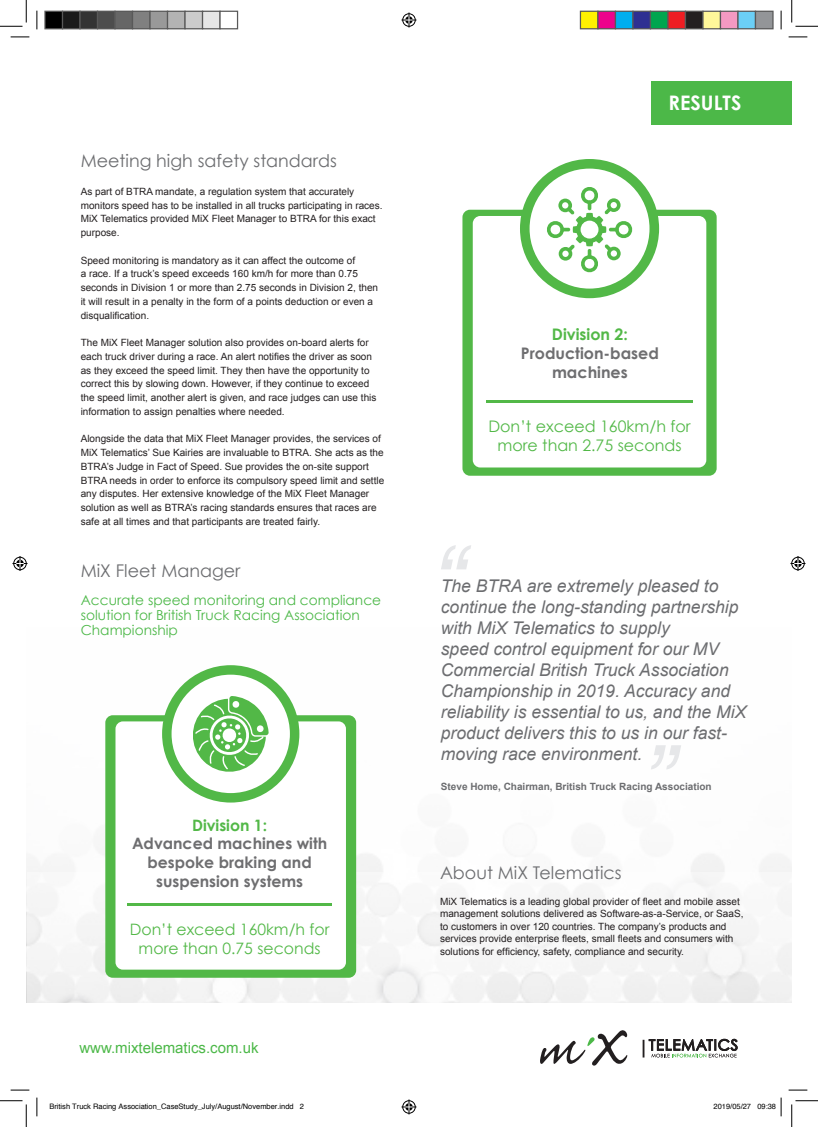
<style>
.page{position:relative;width:818px;height:1127px;background:#fff}
.page>*{position:absolute;margin:0;border:0;box-sizing:border-box;transform-origin:0 0}
.t1{font:700 20px "Century Gothic";color:#fff}
.t2{font:italic 17.5px/21px "Arial";color:#6c6d70}
.t3{font:17.5px "Century Gothic";color:#6c6d70}
.t4{font:15.88px/19.1px "Century Gothic";color:#52b847;text-align:center}
.t5{font:700 15.88px/19.1px "Century Gothic";color:#6e6e70;text-align:center}
.t6{font:700 15.88px "Century Gothic";color:#52b847}
.t7{font:700 15.75px/18.9px "Century Gothic";color:#6e6e70;text-align:center}
.t8{font:15.75px/18.9px "Century Gothic";color:#52b847;text-align:center}
.t9{font:700 15.75px "Century Gothic";color:#52b847}
.t10{font:15px "Arial";color:#4cb848}
.t11{font:13.75px/15px "Century Gothic";color:#4cb848}
.t12{font:10px/13.8px "Arial";color:#231f20}
.t13{font:700 10px "Arial";color:#6c6d70}
.t14{font:7.5px "Helvetica";color:#000}
</style>
<div class="page">
<img style="left:26px;top:665px;width:766px;height:337px">
<div style="left:28px;top:871px;width:764px;height:131px;background:#f6f6f6"></div>
<svg style="left:642px;top:1038px;width:95px;height:19px"></svg>
<svg style="left:540px;top:1030px;width:88px;height:35px"></svg>
<div style="left:651px;top:81px;width:141px;height:44px;background:#4cb848"></div>
<svg style="left:441px;top:545px;width:30px;height:24px"></svg>
<svg style="left:651px;top:745px;width:30px;height:24px"></svg>
<div style="left:105px;top:715px;width:251px;height:262px;background:#52b847;border-radius:7px"></div>
<div style="left:115px;top:721px;width:231px;height:248px;background:#fff;border-radius:7px"></div>
<div style="left:162px;top:665px;width:137px;height:137px;background:#52b847;border-radius:50%"></div>
<div style="left:172px;top:674px;width:118px;height:118px;background:#fff;border-radius:50%"></div>
<hr style="left:127px;top:903px;width:204px;height:2px;background:#52b847">
<svg style="left:193px;top:696px;width:76px;height:76px"></svg>
<div style="left:462px;top:210px;width:255px;height:265px;background:#52b847;border-radius:8px"></div>
<div style="left:473px;top:216px;width:233px;height:251px;background:#fff;border-radius:8px"></div>
<div style="left:520px;top:159px;width:139px;height:139px;background:#52b847;border-radius:50%"></div>
<div style="left:529px;top:168px;width:120px;height:120px;background:#fff;border-radius:50%"></div>
<hr style="left:486px;top:400px;width:207px;height:3px;background:#52b847">
<svg style="left:546px;top:186px;width:87px;height:87px"></svg>
<svg style="left:11px;top:36px;width:18px;height:2px"></svg>
<svg style="left:788px;top:36px;width:19px;height:2px"></svg>
<svg style="left:11px;top:1089px;width:18px;height:1px"></svg>
<svg style="left:788px;top:1089px;width:19px;height:1px"></svg>
<svg style="left:36px;top:11px;width:2px;height:18px"></svg>
<svg style="left:36px;top:1097px;width:2px;height:18px"></svg>
<svg style="left:780px;top:11px;width:2px;height:18px"></svg>
<svg style="left:0;top:0;width:27px;height:27px"></svg>
<svg style="left:0;top:1100px;width:27px;height:26px"></svg>
<svg style="left:791px;top:0;width:27px;height:27px"></svg>
<svg style="left:791px;top:1100px;width:27px;height:26px"></svg>
<svg style="left:401px;top:13px;width:15px;height:15px"></svg>
<svg style="left:401px;top:1099px;width:15px;height:15px"></svg>
<svg style="left:13px;top:556px;width:15px;height:15px"></svg>
<svg style="left:790px;top:556px;width:15px;height:15px"></svg>
<div style="left:45px;top:11px;width:18px;height:18px;background:#000"></div>
<div style="left:44px;top:11px;width:19px;height:18px;border:1px solid #595959"></div>
<div style="left:63px;top:11px;width:17px;height:18px;background:#1a1a1a"></div>
<div style="left:62px;top:11px;width:19px;height:18px;border:1px solid #595959"></div>
<div style="left:80px;top:11px;width:18px;height:18px;background:#333"></div>
<div style="left:79px;top:11px;width:19px;height:18px;border:1px solid #595959"></div>
<div style="left:98px;top:11px;width:17px;height:18px;background:#4d4d4d"></div>
<div style="left:97px;top:11px;width:19px;height:18px;border:1px solid #595959"></div>
<div style="left:115px;top:11px;width:18px;height:18px;background:#666"></div>
<div style="left:114px;top:11px;width:19px;height:18px;border:1px solid #595959"></div>
<div style="left:133px;top:11px;width:17px;height:18px;background:#808080"></div>
<div style="left:132px;top:11px;width:19px;height:18px;border:1px solid #595959"></div>
<div style="left:150px;top:11px;width:18px;height:18px;background:#999"></div>
<div style="left:149px;top:11px;width:19px;height:18px;border:1px solid #595959"></div>
<div style="left:168px;top:11px;width:17px;height:18px;background:#b3b3b3"></div>
<div style="left:167px;top:11px;width:19px;height:18px;border:1px solid #595959"></div>
<div style="left:185px;top:11px;width:18px;height:18px;background:#ccc"></div>
<div style="left:184px;top:11px;width:19px;height:18px;border:1px solid #595959"></div>
<div style="left:203px;top:11px;width:17px;height:18px;background:#e6e6e6"></div>
<div style="left:202px;top:11px;width:19px;height:18px;border:1px solid #595959"></div>
<div style="left:219px;top:11px;width:19px;height:18px;border:1px solid #595959"></div>
<div style="left:580px;top:11px;width:18px;height:18px;background:#fff101"></div>
<div style="left:580px;top:11px;width:18px;height:18px;border:1px solid #595959"></div>
<div style="left:598px;top:11px;width:17px;height:18px;background:#ed028c"></div>
<div style="left:597px;top:11px;width:19px;height:18px;border:1px solid #595959"></div>
<div style="left:615px;top:11px;width:18px;height:18px;background:#00aeef"></div>
<div style="left:615px;top:11px;width:18px;height:18px;border:1px solid #595959"></div>
<div style="left:633px;top:11px;width:17px;height:18px;background:#2e3092"></div>
<div style="left:632px;top:11px;width:19px;height:18px;border:1px solid #595959"></div>
<div style="left:650px;top:11px;width:18px;height:18px;background:#00a54f"></div>
<div style="left:650px;top:11px;width:18px;height:18px;border:1px solid #595959"></div>
<div style="left:668px;top:11px;width:17px;height:18px;background:#ee1d23"></div>
<div style="left:667px;top:11px;width:19px;height:18px;border:1px solid #595959"></div>
<div style="left:685px;top:11px;width:18px;height:18px;background:#231f20"></div>
<div style="left:685px;top:11px;width:18px;height:18px;border:1px solid #595959"></div>
<div style="left:703px;top:11px;width:17px;height:18px;background:#fff79a"></div>
<div style="left:702px;top:11px;width:19px;height:18px;border:1px solid #595959"></div>
<div style="left:720px;top:11px;width:18px;height:18px;background:#f499c2"></div>
<div style="left:720px;top:11px;width:18px;height:18px;border:1px solid #595959"></div>
<div style="left:738px;top:11px;width:17px;height:18px;background:#6bcff6"></div>
<div style="left:737px;top:11px;width:19px;height:18px;border:1px solid #595959"></div>
<div style="left:755px;top:11px;width:18px;height:18px;background:#939598"></div>
<div style="left:755px;top:11px;width:18px;height:18px;border:1px solid #595959"></div>
<svg style="left:780px;top:1097px;width:2px;height:18px"></svg>
<p class="t3" style="left:81px;top:150px;width:258px">Meeting high safety standards</p>
<p class="t12" style="left:81px;top:184px;width:303px">As part of BTRA mandate, a regulation system that accurately monitors speed has to be installed in all trucks participating in races.<br>MiX Telematics provided MiX Fleet Manager to BTRA for this exact purpose.</p>
<p class="t12" style="left:81px;top:253px;width:299px">Speed monitoring is mandatory as it can affect the outcome of<br>a race. If a truck’s speed exceeds 160 km/h for more than 0.75 seconds in Division 1 or more than 2.75 seconds in Division 2, then it will result in a penalty in the form of a points deduction or even a disqualification.</p>
<p class="t12" style="left:81px;top:336px;width:297px">The MiX Fleet Manager solution also provides on-board alerts for each truck driver during a race. An alert notifies the driver as soon as they exceed the speed limit. They then have the opportunity to correct this by slowing down. However, if they continue to exceed the speed limit, another alert is given, and race judges can use this information to assign penalties where needed.</p>
<p class="t12" style="left:81px;top:432px;width:305px">Alongside the data that MiX Fleet Manager provides, the services of MiX Telematics’ Sue Kairies are invaluable to BTRA. She acts as the BTRA’s Judge in Fact of Speed. Sue provides the on-site support BTRA needs in order to enforce its compulsory speed limit and settle any disputes. Her extensive knowledge of the MiX Fleet Manager solution as well as BTRA’s racing standards ensures that races are safe at all times and that participants are treated fairly.</p>
<p class="t3" style="left:81px;top:559px;width:161px">MiX Fleet Manager</p>
<p class="t11" style="left:81px;top:592px;width:302px">Accurate speed monitoring and compliance solution for British Truck Racing Association<br>Championship</p>
<h3 class="t9" style="left:192px;top:814px;width:77px">Division 1:</h3>
<h3 class="t7" style="left:132px;top:833px;width:197px">Advanced machines with bespoke braking and suspension systems</h3>
<h3 class="t8" style="left:130px;top:919px;width:201px">Don’t exceed 160km/h for more than 0.75 seconds</h3>
<h3 class="t10" style="left:79px;top:1037px;width:181px">www.mixtelematics.com.uk</h3>
<p class="t1" style="left:668px;top:90px;width:74px">RESULTS</p>
<h3 class="t6" style="left:552px;top:324px;width:78px">Division 2:</h3>
<h3 class="t5" style="left:521px;top:343px;width:140px">Production-based machines</h3>
<h3 class="t4" style="left:488px;top:416px;width:204px">Don’t exceed 160km/h for more than 2.75 seconds</h3>
<p class="t2" style="left:441px;top:575px;width:307px">The BTRA are extremely pleased to continue the long-standing partnership with MiX Telematics to supply<br>speed control equipment for our MV Commercial British Truck Association Championship in 2019. Accuracy and reliability is essential to us, and the MiX product delivers this to us in our fast&shy;moving race environment.</p>
<p class="t13" style="left:441px;top:780px;width:272px">Steve Home, Chairman, British Truck Racing Association</p>
<p class="t3" style="left:440px;top:861px;width:183px">About MiX Telematics</p>
<p class="t12" style="left:440px;top:894px;width:305px;line-height:12.5px">MiX Telematics is a leading global provider of fleet and mobile asset management solutions delivered as Software-as-a-Service, or SaaS, to customers in over 120 countries. The company’s products and services provide enterprise fleets, small fleets and consumers with solutions for efficiency, safety, compliance and security.</p>
<p class="t14" style="left:49px;top:1100px;width:256px">British Truck Racing Association_CaseStudy_July/August/November.indd 2</p>
<p class="t14" style="left:713px;top:1100px;width:64px">2019/05/27 09:38</p>
</div>
